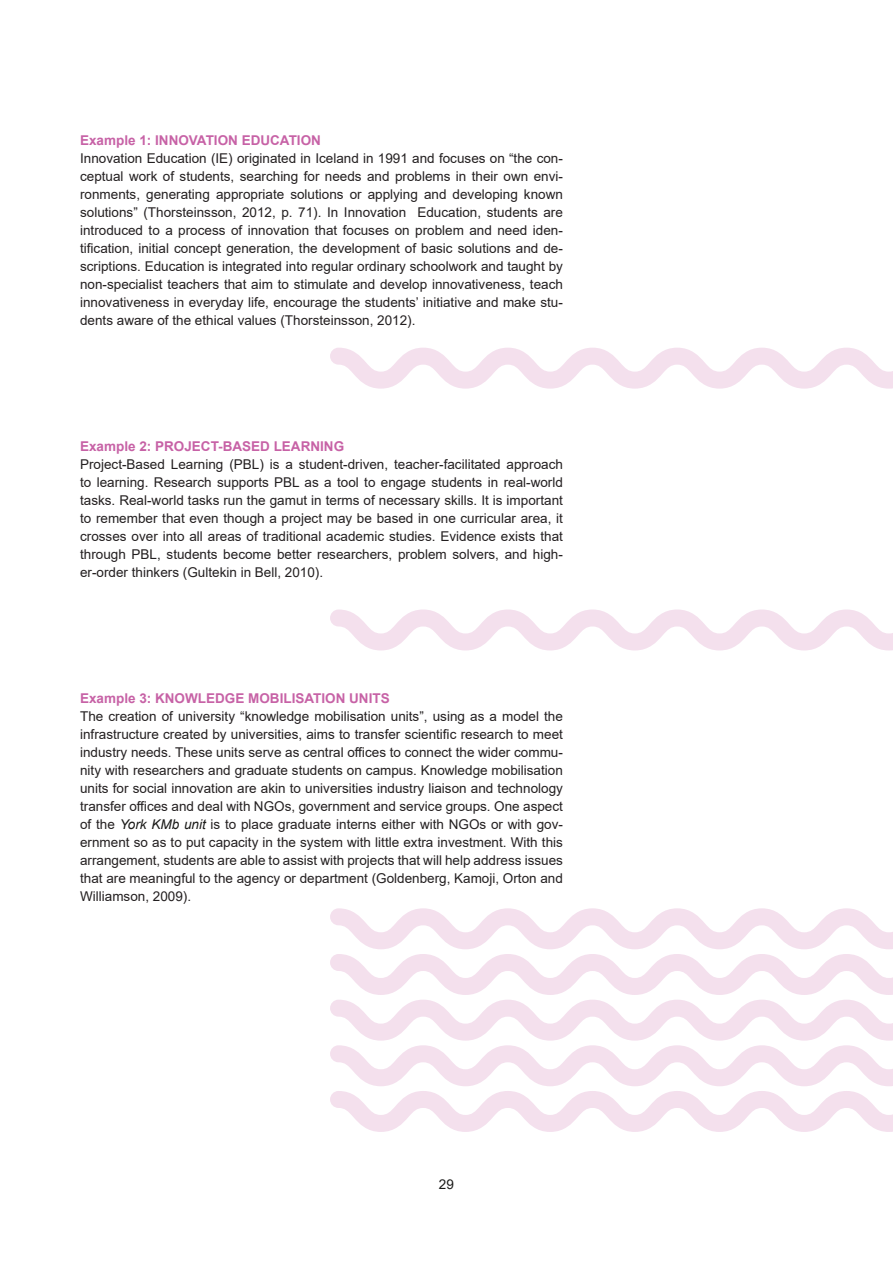
<style>
.page{position:relative;width:893px;height:1263px;background:#fff}
.page>*{position:absolute;margin:0;border:0;box-sizing:border-box;transform-origin:0 0}
.t1{font:13.5px/18px "Arial";color:#231f20;text-align:justify}
.t2{font:700 13.5px "Arial";color:#c762a6}
.t3{font:13.5px "Arial";color:#1a1a18}
.s1{font-style:italic;color:#1a1a18}
</style>
<div class="page">
<svg style="left:330px;top:908px;width:563px;height:224px"></svg>
<svg style="left:330px;top:348px;width:563px;height:41px"></svg>
<svg style="left:330px;top:609px;width:563px;height:41px"></svg>
<p class="t2" style="left:80px;top:131px;width:242px">Example 1: INNOVATION EDUCATION</p>
<p class="t1" style="left:80px;top:149px;width:484px">Innovation Education (IE) originated in Iceland in 1991 and focuses on “the con&shy;ceptual work of students, searching for needs and problems in their own envi&shy;ronments, generating appropriate solutions or applying and developing known solutions” (Thorsteinsson, 2012, p. 71). In Innovation Education, students are introduced to a process of innovation that focuses on problem and need iden&shy;tification, initial concept generation, the development of basic solutions and de&shy;scriptions. Education is integrated into regular ordinary schoolwork and taught by non-specialist teachers that aim to stimulate and develop innovativeness, teach innovativeness in everyday life, encourage the students’ initiative and make stu&shy;dents aware of the ethical values (Thorsteinsson, 2012).</p>
<p class="t2" style="left:80px;top:437px;width:266px">Example 2: PROJECT-BASED LEARNING</p>
<p class="t1" style="left:80px;top:455px;width:484px">Project-Based Learning (PBL) is a student-driven, teacher-facilitated approach to learning. Research supports PBL as a tool to engage students in real-world tasks. Real-world tasks run the gamut in terms of necessary skills. It is important to remember that even though a project may be based in one curricular area, it crosses over into all areas of traditional academic studies. Evidence exists that through PBL, students become better researchers, problem solvers, and high&shy;er-order thinkers (Gultekin in Bell, 2010).</p>
<p class="t2" style="left:80px;top:689px;width:311px">Example 3: KNOWLEDGE MOBILISATION UNITS</p>
<p class="t1" style="left:80px;top:707px;width:484px">The creation of university “knowledge mobilisation units”, using as a model the infrastructure created by universities, aims to transfer scientific research to meet industry needs. These units serve as central offices to connect the wider commu&shy;nity with researchers and graduate students on campus. Knowledge mobilisation units for social innovation are akin to universities industry liaison and technology transfer offices and deal with NGOs, government and service groups. One aspect of the <span class="s1">York KMb unit</span> is to place graduate interns either with NGOs or with gov&shy;ernment so as to put capacity in the system with little extra investment. With this arrangement, students are able to assist with projects that will help address issues that are meaningful to the agency or department (Goldenberg, Kamoji, Orton and Williamson, 2009).</p>
<p class="t3" style="left:439px;top:1175px;width:17px">29</p>
</div>
